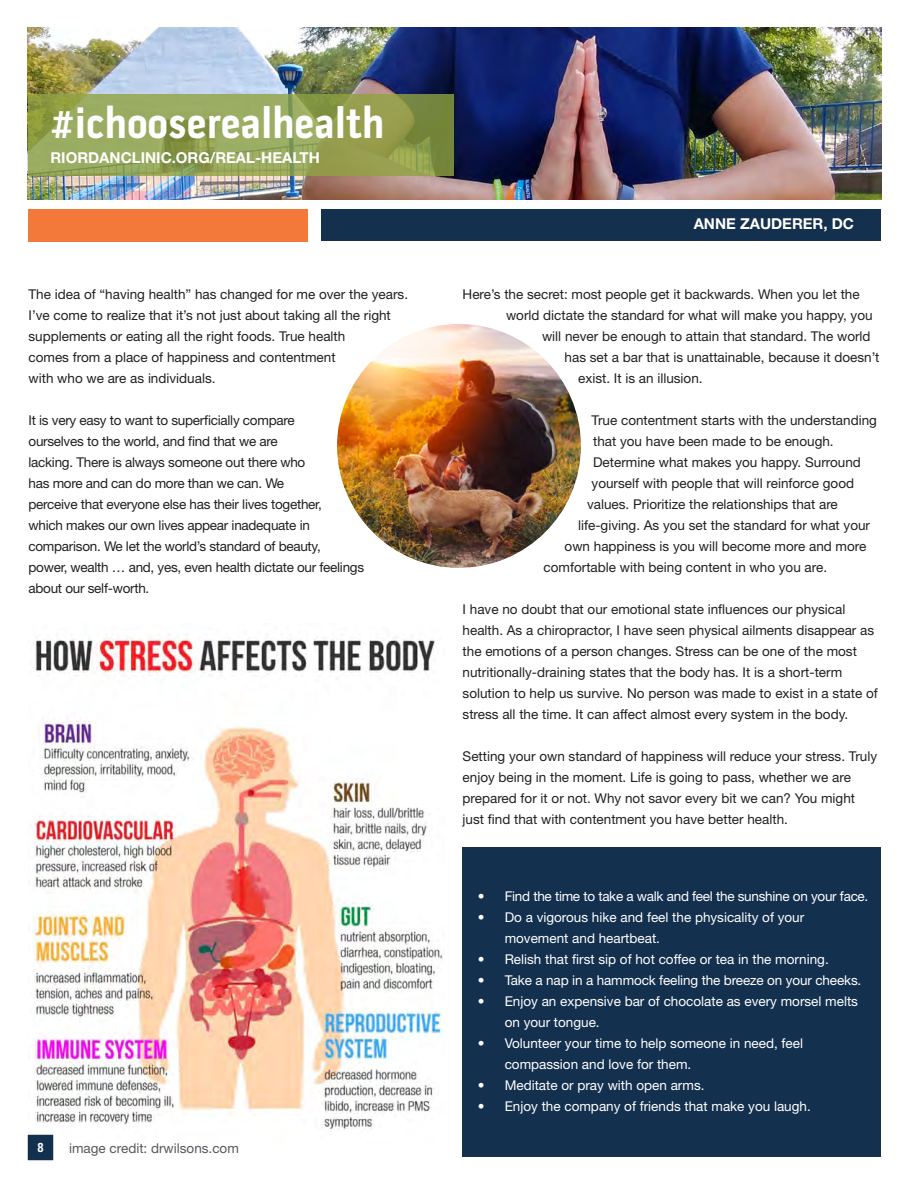
<style>
.page{position:relative;width:918px;height:1188px;background:#fff}
.page>*{position:absolute;margin:0;border:0;box-sizing:border-box;transform-origin:0 0}
.Body_Text{font:700 45px "Pill Gothic 300 mg";color:#fff}
.Body_Text-2{font:700 15px "Helvetica Neue LT Std";color:#fff}
.Body_Text-3{font:13.5px/21px "Helvetica Neue LT Std";color:#231f20}
.t1{font:13.5px/21px "Helvetica Neue LT Std";color:#fff}
.Body_Text-4{font:13.5px/21px "Helvetica Neue LT Std";letter-spacing:-.02em;color:#231f20}
.t2{font:13.5px "Helvetica Neue LT Std";letter-spacing:-.02em;color:#fff}
.Body_Text-5{font:13.5px "Helvetica Neue LT Std";color:#57585a}
.t3{font:700 13.5px "Pill Gothic 300 mg";color:#fff}
</style>
<div class="page">
<img style="left:28px;top:27px;width:853px;height:173px">
<svg style="left:28px;top:95px;width:426px;height:81px;background:#92a254"></svg>
<div style="left:29px;top:209px;width:279px;height:32px;background:#f3793b"></div>
<div style="left:322px;top:209px;width:559px;height:32px;background:#14304f"></div>
<img style="left:28px;top:633px;width:417px;height:498px">
<img style="left:337px;top:324px;width:244px;height:244px;border-radius:122px">
<div style="left:463px;top:847px;width:418px;height:310px;background:#14304f"></div>
<div style="left:26px;top:1133px;width:29px;height:29px;background:#14304f;border:2px solid #fff"></div>
<p class="Body_Text" style="left:50px;top:104px;width:335px">#ichooserealhealth</p>
<p class="Body_Text-2" style="left:50px;top:149px;width:271px">RIORDANCLINIC.ORG/REAL-HEALTH</p>
<p class="Body_Text-3" style="left:29px;top:283px;width:381px">The idea of “having health” has changed for me over the years.<br>I’ve come to realize that it’s not just about taking all the right supplements or eating all the right foods. True health<br>comes from a place of happiness and contentment<br>with who we are as individuals.</p>
<p class="Body_Text-4" style="left:29px;top:409px;width:337px">It is very easy to want to superficially compare<br>ourselves to the world, and find that we are<br>lacking. There is always someone out there who<br>has more and can do more than we can. We<br>perceive that everyone else has their lives together,<br>which makes our own lives appear inadequate in comparison. We let the world’s standard of beauty,<br>power, wealth … and, yes, even health dictate our feelings about our self-worth.</p>
<p class="t3" style="left:37px;top:1142px;width:8px">8</p>
<p class="Body_Text-5" style="left:69px;top:1140px;width:171px">image credit: drwilsons.com</p>
<p class="Body_Text-2" style="left:694px;top:214px;width:162px">ANNE ZAUDERER, DC</p>
<p class="Body_Text-3" style="left:463px;top:283px;width:399px">Here’s the secret: most people get it backwards. When you let the</p>
<p class="Body_Text-3" style="left:506px;top:304px;width:368px">world dictate the standard for what will make you happy, you</p>
<p class="Body_Text-3" style="left:542px;top:325px;width:330px">will never be enough to attain that standard. The world</p>
<p class="Body_Text-3" style="left:565px;top:346px;width:316px">has set a bar that is unattainable, because it doesn’t</p>
<p class="Body_Text-3" style="left:578px;top:367px;width:126px">exist. It is an illusion.</p>
<p class="Body_Text-3" style="left:592px;top:409px;width:287px">True contentment starts with the understanding</p>
<p class="Body_Text-3" style="left:593px;top:430px;width:242px">that you have been made to be enough.</p>
<p class="Body_Text-3" style="left:593px;top:451px;width:269px">Determine what makes you happy. Surround</p>
<p class="Body_Text-3" style="left:592px;top:472px;width:264px">yourself with people that will reinforce good</p>
<p class="Body_Text-3" style="left:587px;top:493px;width:252px">values. Prioritize the relationships that are</p>
<p class="Body_Text-3" style="left:578px;top:514px;width:294px">life-giving. As you set the standard for what your</p>
<p class="Body_Text-3" style="left:565px;top:535px;width:303px">own happiness is you will become more and more</p>
<p class="Body_Text-3" style="left:544px;top:556px;width:285px">comfortable with being content in who you are.</p>
<p class="Body_Text-3" style="left:463px;top:598px;width:417px">I have no doubt that our emotional state influences our physical health. As a chiropractor, I have seen physical ailments disappear as the emotions of a person changes. Stress can be one of the most nutritionally-draining states that the body has. It is a short-term solution to help us survive. No person was made to exist in a state of stress all the time. It can affect almost every system in the body.</p>
<p class="Body_Text-3" style="left:463px;top:745px;width:416px">Setting your own standard of happiness will reduce your stress. Truly enjoy being in the moment. Life is going to pass, whether we are prepared for it or not. Why not savor every bit we can? You might just find that with contentment you have better health.</p>
<p class="t2" style="left:478px;top:888px;width:392px">• Find the time to take a walk and feel the sunshine on your face.</p>
<p class="t1" style="left:505px;top:906px;width:301px;text-indent:-27px">• Do a vigorous hike and feel the physicality of your movement and heartbeat.</p>
<p class="t1" style="left:478px;top:948px;width:353px">• Relish that first sip of hot coffee or tea in the morning.</p>
<p class="t1" style="left:478px;top:969px;width:385px">• Take a nap in a hammock feeling the breeze on your cheeks.</p>
<p class="t1" style="left:505px;top:990px;width:355px;text-indent:-27px">• Enjoy an expensive bar of chocolate as every morsel melts on your tongue.</p>
<p class="t1" style="left:505px;top:1032px;width:300px;text-indent:-27px">• Volunteer your time to help someone in need, feel compassion and love for them.</p>
<p class="t1" style="left:478px;top:1074px;width:228px">• Meditate or pray with open arms.</p>
<p class="t1" style="left:478px;top:1095px;width:335px">• Enjoy the company of friends that make you laugh.</p>
</div>
